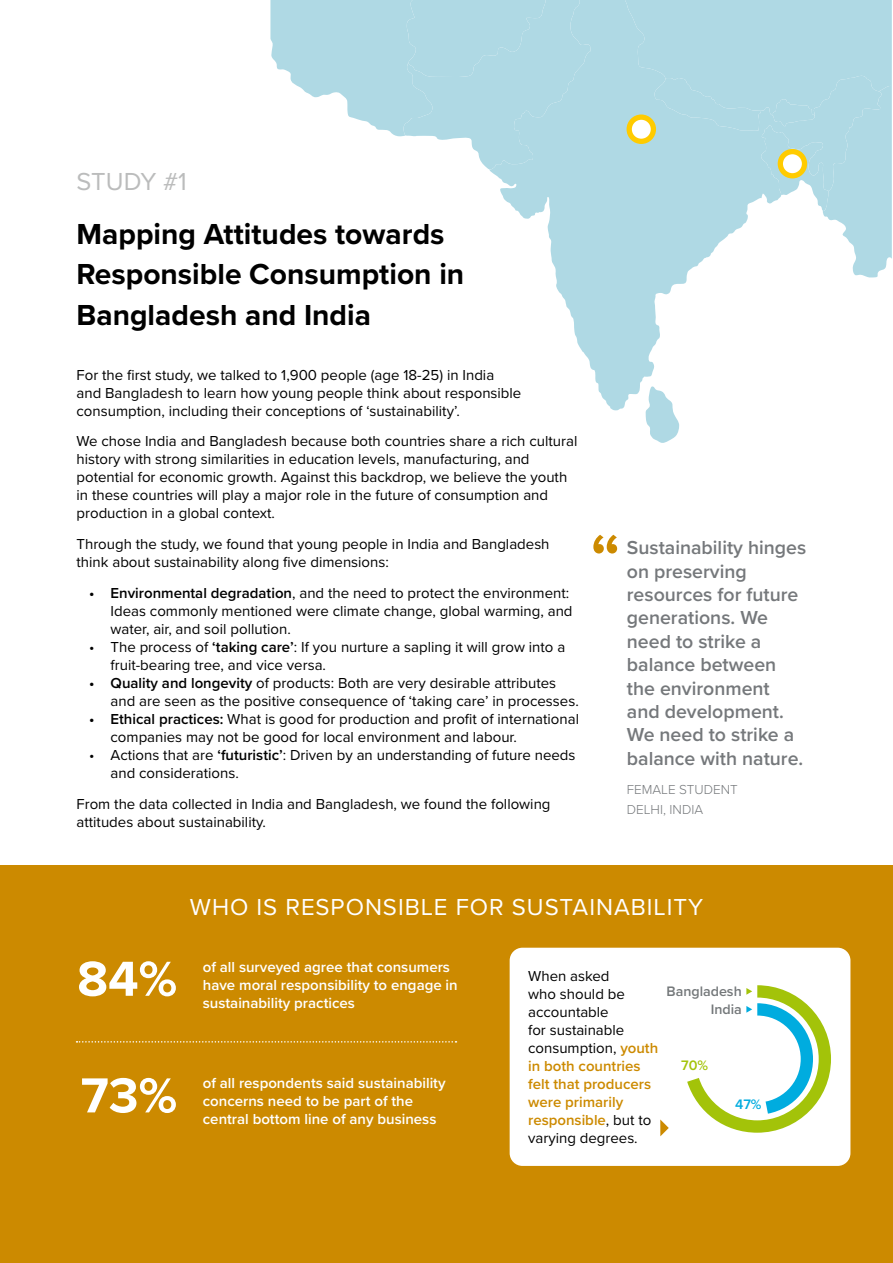
<style>
.page{position:relative;width:893px;height:1263px;background:#fff}
.page>*{position:absolute;margin:0;border:0;box-sizing:border-box;transform-origin:0 0}
.t1{font:600 72px "Proxima Nova";color:#cc8a00}
.t2{font:700 51px "Proxima Nova";color:#fff}
.t3{font:700 30px/40.5px "Proxima Nova";color:#000}
.t4{font:25.5px "Proxima Nova";letter-spacing:-.005em;color:#bbbcbc}
.t5{font:24px "Proxima Nova";letter-spacing:.04em;color:#fff}
.Pullquote{font:600 19.5px/23.4px "Proxima Nova";color:#75787b}
.t6{font:15px/18px "Proxima Nova";color:#000}
.Normal_-_white{font:600 15px/18px "Proxima Nova";color:#fff}
.t7{font:600 14.25px/18px "Proxima Nova";color:#74787a;text-align:right}
.t8{font:600 14.25px "Proxima Nova";color:#a3c309}
.t9{font:600 14.25px "Proxima Nova";color:#00acdf}
.Quote_author{font:300 13.5px "Proxima Nova";color:#75787b}
.s1{font-weight:600}
.s2{font-weight:600;color:#cc8a00}
</style>
<div class="page">
<div style="left:0;top:865px;width:893px;height:398px;background:#cc8a00"></div>
<div style="left:510px;top:948px;width:340px;height:218px;background:#fff;border-radius:13px"></div>
<svg style="left:489px;top:170px;width:165px;height:240px;fill:#afd9e4"></svg>
<div style="left:581px;top:0;width:311px;height:185px;background:#afd9e4"></div>
<svg style="left:654px;top:78px;width:238px;height:268px"></svg>
<svg style="left:645px;top:386px;width:34px;height:57px"></svg>
<svg style="left:270px;top:0;width:321px;height:170px"></svg>
<svg style="left:629px;top:117px;width:24px;height:24px"></svg>
<div style="left:627px;top:114px;width:29px;height:30px;border:5px solid #ffcb00;border-radius:50%"></div>
<div style="left:780px;top:152px;width:24px;height:24px;background:#fff;border-radius:50%"></div>
<div style="left:778px;top:149px;width:29px;height:29px;border:5px solid #ffcb00;border-radius:50%"></div>
<svg style="left:687px;top:985px;width:144px;height:148px"></svg>
<svg style="left:77px;top:1041px;width:379px;height:1px"></svg>
<svg style="left:660px;top:1119px;width:9px;height:17px"></svg>
<h1 class="t4" style="left:77px;top:163px;width:112px">STUDY #1</h1>
<h2 class="t3" style="left:77px;top:213px;width:389px">Mapping Attitudes towards<br>Responsible Consumption in<br>Bangladesh and India</h2>
<p class="t6" style="left:77px;top:365px;width:446px">For the first study, we talked to 1,900 people (age 18-25) in India and Bangladesh to learn how young people think about responsible consumption, including their conceptions of ‘sustainability’.</p>
<p class="t6" style="left:77px;top:432px;width:502px">We chose India and Bangladesh because both countries share a rich cultural history with strong similarities in education levels, manufacturing, and potential for economic growth. Against this backdrop, we believe the youth in these countries will play a major role in the future of consumption and production in a global context.</p>
<p class="t6" style="left:77px;top:535px;width:475px">Through the study, we found that young people in India and Bangladesh think about sustainability along five dimensions:</p>
<p class="t6" style="left:111px;top:583px;width:463px;text-indent:-21px"><span class="s1">• Environmental degradation</span>, and the need to protect the environment:<br>Ideas commonly mentioned were climate change, global warming, and water, air, and soil pollution.</p>
<p class="t6" style="left:111px;top:637px;width:456px;text-indent:-21px">• The process of <span class="s1">‘taking care’</span>: If you nurture a sapling it will grow into a fruit-bearing tree, and vice versa.</p>
<p class="t6" style="left:111px;top:673px;width:470px;text-indent:-21px"><span class="s1">• Quality and longevity</span> of products: Both are very desirable attributes and are seen as the positive consequence of ‘taking care’ in processes.</p>
<p class="t6" style="left:111px;top:709px;width:470px;text-indent:-21px"><span class="s1">• Ethical practices:</span> What is good for production and profit of international companies may not be good for local environment and labour.</p>
<p class="t6" style="left:111px;top:745px;width:466px;text-indent:-21px">• Actions that are <span class="s1">‘futuristic’</span>: Driven by an understanding of future needs and considerations.</p>
<p class="t6" style="left:77px;top:794px;width:476px">From the data collected in India and Bangladesh, we found the following attitudes about sustainability.</p>
<p class="t1" style="left:590px;top:506px;width:32px">“</p>
<p class="Pullquote" style="left:627px;top:535px;width:181px">Sustainability hinges on preserving resources for future generations. We need to strike a balance between the environment and development.<br>We need to strike a balance with nature.</p>
<p class="Quote_author" style="left:627px;top:779px;width:112px">FEMALE STUDENT</p>
<p class="Quote_author" style="left:627px;top:800px;width:78px">DELHI, INDIA</p>
<p class="t5" style="left:190px;top:889px;width:515px">WHO IS RESPONSIBLE FOR SUSTAINABILITY</p>
<p class="t2" style="left:77px;top:941px;width:101px">84%</p>
<p class="t2" style="left:81px;top:1057px;width:98px">73%</p>
<p class="Normal_-_white" style="left:203px;top:957px;width:256px">of all surveyed agree that consumers have moral responsibility to engage in sustainability practices</p>
<p class="Normal_-_white" style="left:203px;top:1073px;width:244px">of all respondents said sustainability concerns need to be part of the central bottom line of any business</p>
<p class="t6" style="left:528px;top:966px;width:132px">When asked<br>who should be accountable<br>for sustainable consumption, <span class="s2">youth in both countries felt that producers were primarily responsible</span>, but to varying degrees.</p>
<p class="t7" style="left:666px;top:982px;width:77px">Bangladesh<br>India</p>
<p class="t8" style="left:681px;top:1055px;width:28px">70%</p>
<p class="t9" style="left:735px;top:1094px;width:28px">47%</p>
</div>
